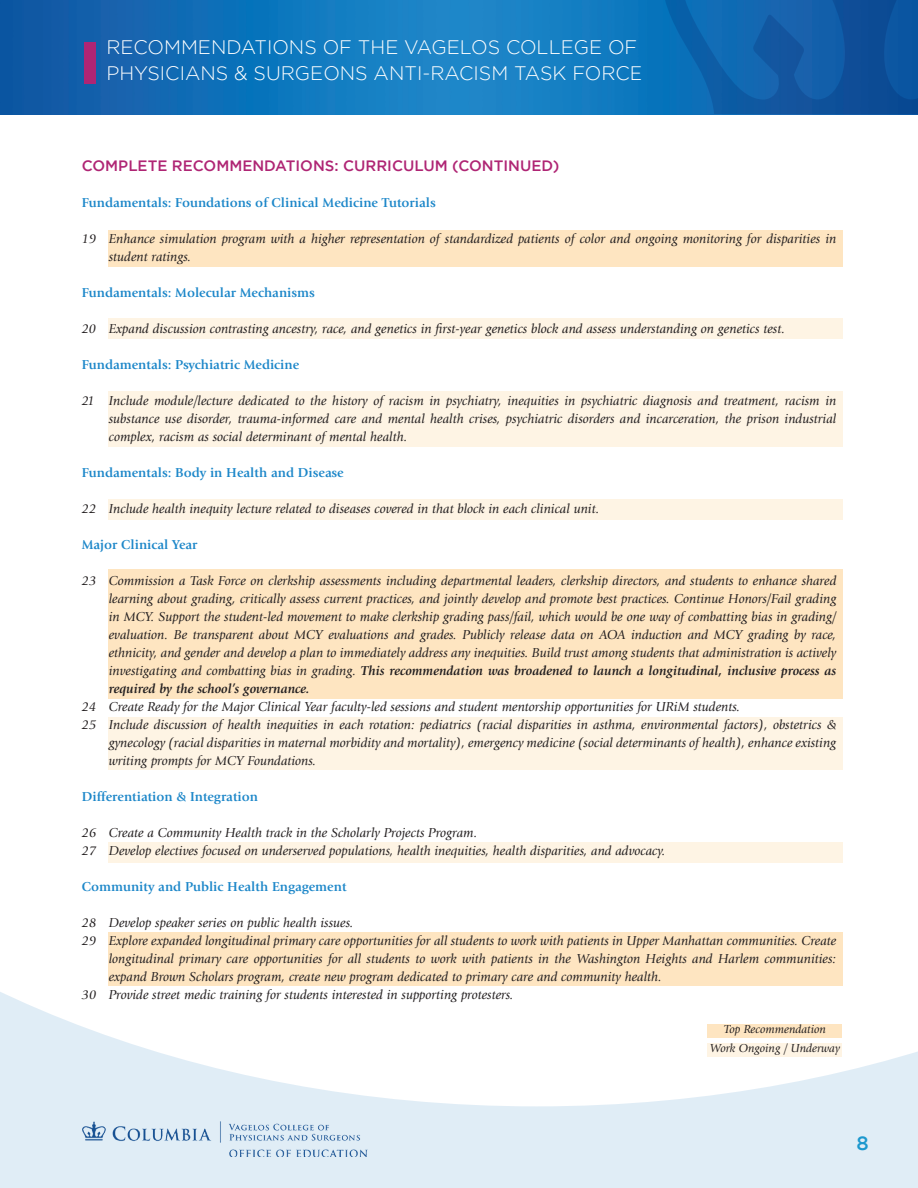
<style>
.page{position:relative;width:918px;height:1188px;background:#fff}
.page>*{position:absolute;margin:0;border:0;box-sizing:border-box;transform-origin:0 0}
.t1{font:300 19.5px/25.5px "Gotham";color:#fff}
.t2{font:500 19.5px "Gotham";color:#1c98ce}
.t3{font:500 15px "Gotham";color:#af2574}
.t4{font:italic 13.5px/18px "Giovanni Std";color:#231f20}
.t5{font:700 13.5px "Giovanni Std";color:#1d87c9}
.t6{font:italic 12px/18.9px "Giovanni Std";color:#231f20;text-align:center}
.s1{font-weight:700}
</style>
<div class="page">
<div style="left:108px;top:392px;width:734px;height:55px;background:#fef4e4"></div>
<div style="left:108px;top:319px;width:734px;height:20px;background:#fef4e4"></div>
<div style="left:108px;top:499px;width:734px;height:20px;background:#fef4e4"></div>
<div style="left:108px;top:717px;width:734px;height:53px;background:#fef4e4"></div>
<div style="left:108px;top:570px;width:734px;height:129px;background:#fee5c1"></div>
<div style="left:108px;top:230px;width:734px;height:37px;background:#fee5c1"></div>
<img style="left:0;top:0;width:662px;height:114px">
<div style="left:84px;top:42px;width:12px;height:41px;background:#af2574"></div>
<svg style="left:0;top:842px;width:918px;height:346px"></svg>
<svg style="left:662px;top:0;width:256px;height:114px;background:#0e5ca6"></svg>
<img style="left:83px;top:1121px;width:285px;height:36px">
<div style="left:707px;top:1024px;width:135px;height:14px;background:#fee5c1"></div>
<div style="left:707px;top:1043px;width:135px;height:14px;background:#fef4e4"></div>
<h1 class="t1" style="left:106px;top:34px;width:538px">RECOMMENDATIONS OF THE VAGELOS COLLEGE OF<br>PHYSICIANS &amp; SURGEONS ANTI-RACISM TASK FORCE</h1>
<p class="t3" style="left:82px;top:157px;width:479px">COMPLETE RECOMMENDATIONS: CURRICULUM (CONTINUED)</p>
<p class="t5" style="left:82px;top:195px;width:356px">Fundamentals: Foundations of Clinical Medicine Tutorials</p>
<p class="t4" style="left:109px;top:230px;width:729px;text-indent:-27px">19 Enhance simulation program with a higher representation of standardized patients of color and ongoing monitoring for disparities in student ratings.</p>
<p class="t5" style="left:82px;top:285px;width:235px">Fundamentals: Molecular Mechanisms</p>
<p class="t4" style="left:82px;top:320px;width:705px">20 Expand discussion contrasting ancestry, race, and genetics in first-year genetics block and assess understanding on genetics test.</p>
<p class="t5" style="left:82px;top:357px;width:219px">Fundamentals: Psychiatric Medicine</p>
<p class="t4" style="left:109px;top:392px;width:729px;text-align:justify;text-indent:-27px">21 Include module/lecture dedicated to the history of racism in psychiatry, inequities in psychiatric diagnosis and treatment, racism in substance use disorder, trauma-informed care and mental health crises, psychiatric disorders and incarceration, the prison industrial complex, racism as social determinant of mental health.</p>
<p class="t5" style="left:82px;top:465px;width:264px">Fundamentals: Body in Health and Disease</p>
<p class="t4" style="left:82px;top:500px;width:519px">22 Include health inequity lecture related to diseases covered in that block in each clinical unit.</p>
<p class="t5" style="left:82px;top:537px;width:117px">Major Clinical Year</p>
<p class="t4" style="left:109px;top:572px;width:729px;text-align:justify;text-indent:-27px">23 Commission a Task Force on clerkship assessments including departmental leaders, clerkship directors, and students to enhance shared learning about grading, critically assess current practices, and jointly develop and promote best practices. Continue Honors/Fail grading in MCY. Support the student-led movement to make clerkship grading pass/fail, which would be one way of combatting bias in grading/ evaluation. Be transparent about MCY evaluations and grades. Publicly release data on AOA induction and MCY grading by race, ethnicity, and gender and develop a plan to immediately address any inequities. Build trust among students that administration is actively investigating and combatting bias in grading. <span class="s1">This recommendation was broadened to launch a longitudinal, inclusive process as required by the school’s governance.</span></p>
<p class="t4" style="left:82px;top:698px;width:660px">24 Create Ready for the Major Clinical Year faculty-led sessions and student mentorship opportunities for URiM students.</p>
<p class="t4" style="left:82px;top:716px;width:756px">25 Include discussion of health inequities in each rotation: pediatrics (racial disparities in asthma, environmental factors), obstetrics &amp;</p>
<p class="t4" style="left:109px;top:734px;width:729px">gynecology (racial disparities in maternal morbidity and mortality), emergency medicine (social determinants of health), enhance existing</p>
<p class="t4" style="left:109px;top:752px;width:209px">writing prompts for MCY Foundations.</p>
<p class="t5" style="left:82px;top:789px;width:178px">Differentiation &amp; Integration</p>
<p class="t4" style="left:82px;top:824px;width:585px">26 Create a Community Health track in the Scholarly Projects Program.<br>27 Develop electives focused on underserved populations, health inequities, health disparities, and advocacy.</p>
<p class="t5" style="left:82px;top:879px;width:266px">Community and Public Health Engagement</p>
<p class="t4" style="left:82px;top:914px;width:273px">28 Develop speaker series on public health issues.</p>
<p class="t4" style="left:82px;top:932px;width:756px">29 Explore expanded longitudinal primary care opportunities for all students to work with patients in Upper Manhattan communities. Create</p>
<p class="t4" style="left:109px;top:950px;width:729px">longitudinal primary care opportunities for all students to work with patients in the Washington Heights and Harlem communities:</p>
<p class="t4" style="left:109px;top:968px;width:555px">expand Brown Scholars program, create new program dedicated to primary care and community health.</p>
<p class="t4" style="left:82px;top:986px;width:433px">30 Provide street medic training for students interested in supporting protesters.</p>
<p class="t6" style="left:710px;top:1020px;width:131px">Top Recommendation<br>Work Ongoing / Underway</p>
<h1 class="t2" style="left:856px;top:1132px;width:14px">8</h1>
</div>
